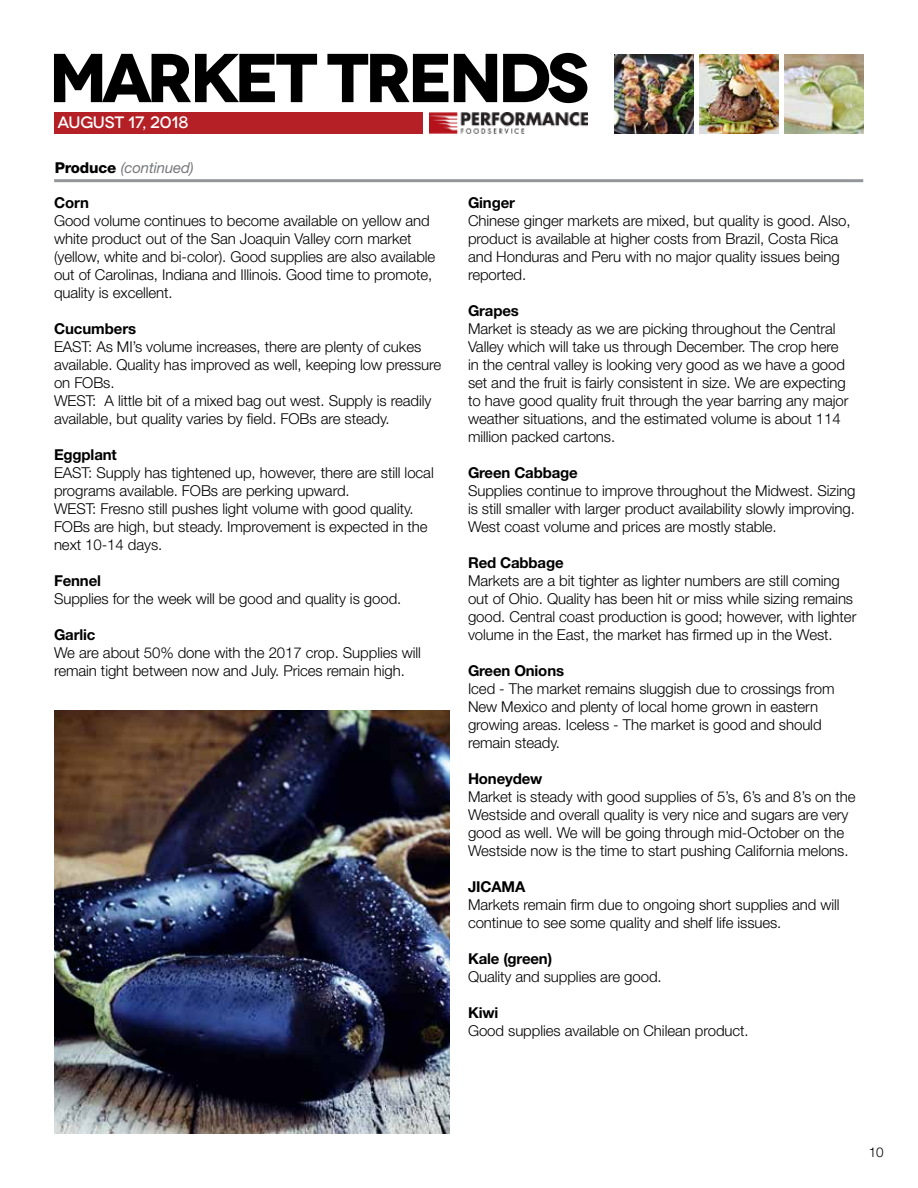
<style>
.page{position:relative;width:918px;height:1188px;background:#fff}
.page>*{position:absolute;margin:0;border:0;box-sizing:border-box;transform-origin:0 0}
.t1{font:700 69px "Novecentowide";letter-spacing:-.07em;color:#000}
.t2{font:500 16.5px "Novecentowide";letter-spacing:-.01em;color:#fff}
.t3{font:300 15px/18px "Helvetica Neue LT Std";letter-spacing:-.005em;color:#000}
.t4{font:700 15px "Helvetica Neue LT Std";letter-spacing:-.01em;color:#000}
.t5{font:italic 15px "Helvetica Neue LT Std";letter-spacing:-.01em;color:#77787b}
.t6{font:300 13.5px "Helvetica Neue LT Std";color:#000}
.s1{font-weight:800;font-style:normal;color:#000}
</style>
<div class="page">
<div style="left:55px;top:112px;width:368px;height:21px;background:#b42025"></div>
<img style="left:430px;top:112px;width:158px;height:21px">
<img style="left:614px;top:54px;width:80px;height:79px">
<img style="left:785px;top:54px;width:79px;height:79px">
<img style="left:699px;top:54px;width:80px;height:79px">
<hr style="left:54px;top:179px;width:809px;height:3px;background:#939598">
<img style="left:54px;top:711px;width:396px;height:423px">
<h1 class="t1" style="left:49px;top:35px;width:542px">MARKET TRENDS</h1>
<p class="t2" style="left:58px;top:113px;width:132px">AUGUST 17, 2018</p>
<p class="t5" style="left:55px;top:158px;width:141px"><span class="s1">Produce</span> (continued)</p>
<p class="t4" style="left:54px;top:194px;width:37px">Corn</p>
<p class="t3" style="left:54px;top:212px;width:383px">Good volume continues to become available on yellow and white product out of the San Joaquin Valley corn market (yellow, white and bi-color). Good supplies are also available out of Carolinas, Indiana and Illinois. Good time to promote, quality is excellent.</p>
<p class="t4" style="left:54px;top:320px;width:84px">Cucumbers</p>
<p class="t3" style="left:54px;top:338px;width:389px">EAST: As MI’s volume increases, there are plenty of cukes available. Quality has improved as well, keeping low pressure on FOBs.<br>WEST: A little bit of a mixed bag out west. Supply is readily available, but quality varies by field. FOBs are steady.</p>
<p class="t4" style="left:54px;top:446px;width:64px">Eggplant</p>
<p class="t3" style="left:54px;top:464px;width:381px">EAST: Supply has tightened up, however, there are still local programs available. FOBs are perking upward.<br>WEST: Fresno still pushes light volume with good quality.<br>FOBs are high, but steady. Improvement is expected in the next 10-14 days.</p>
<p class="t4" style="left:54px;top:572px;width:49px">Fennel</p>
<p class="t3" style="left:54px;top:590px;width:349px">Supplies for the week will be good and quality is good.</p>
<p class="t4" style="left:54px;top:626px;width:43px">Garlic</p>
<p class="t3" style="left:54px;top:644px;width:368px">We are about 50% done with the 2017 crop. Supplies will remain tight between now and July. Prices remain high.</p>
<p class="t4" style="left:468px;top:194px;width:49px">Ginger</p>
<p class="t3" style="left:468px;top:212px;width:384px">Chinese ginger markets are mixed, but quality is good. Also, product is available at higher costs from Brazil, Costa Rica and Honduras and Peru with no major quality issues being reported.</p>
<p class="t4" style="left:468px;top:302px;width:52px">Grapes</p>
<p class="t3" style="left:468px;top:320px;width:382px">Market is steady as we are picking throughout the Central Valley which will take us through December. The crop here in the central valley is looking very good as we have a good set and the fruit is fairly consistent in size. We are expecting to have good quality fruit through the year barring any major weather situations, and the estimated volume is about 114 million packed cartons.</p>
<p class="t4" style="left:468px;top:464px;width:111px">Green Cabbage</p>
<p class="t3" style="left:468px;top:482px;width:389px;text-align:justify">Supplies continue to improve throughout the Midwest. Sizing is still smaller with larger product availability slowly improving.<br>West coast volume and prices are mostly stable.</p>
<p class="t4" style="left:468px;top:554px;width:97px">Red Cabbage</p>
<p class="t3" style="left:468px;top:572px;width:390px">Markets are a bit tighter as lighter numbers are still coming out of Ohio. Quality has been hit or miss while sizing remains good. Central coast production is good; however, with lighter volume in the East, the market has firmed up in the West.</p>
<p class="t4" style="left:468px;top:662px;width:98px">Green Onions</p>
<p class="t3" style="left:468px;top:680px;width:368px">Iced - The market remains sluggish due to crossings from New Mexico and plenty of local home grown in eastern growing areas. Iceless - The market is good and should remain steady.</p>
<p class="t4" style="left:468px;top:770px;width:76px">Honeydew</p>
<p class="t3" style="left:468px;top:788px;width:389px">Market is steady with good supplies of 5’s, 6’s and 8’s on the Westside and overall quality is very nice and sugars are very good as well. We will be going through mid-October on the Westside now is the time to start pushing California melons.</p>
<p class="t4" style="left:468px;top:878px;width:59px">JICAMA</p>
<p class="t3" style="left:468px;top:896px;width:373px">Markets remain firm due to ongoing short supplies and will continue to see some quality and shelf life issues.</p>
<p class="t4" style="left:468px;top:950px;width:86px">Kale (green)</p>
<p class="t3" style="left:468px;top:968px;width:195px">Quality and supplies are good.</p>
<p class="t4" style="left:468px;top:1004px;width:32px">Kiwi</p>
<p class="t3" style="left:468px;top:1022px;width:282px">Good supplies available on Chilean product.</p>
<p class="t6" style="left:869px;top:1144px;width:17px">10</p>
</div>
